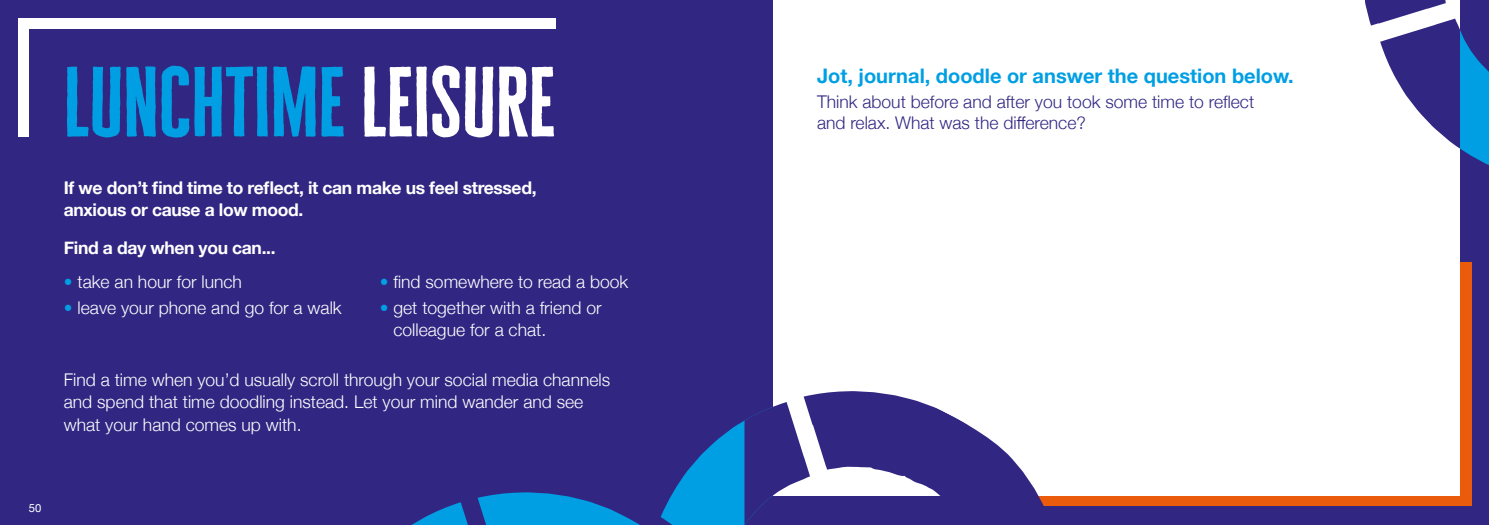
<style>
.page{position:relative;width:1489px;height:525px;background:#fff}
.page>*{position:absolute;margin:0;border:0;box-sizing:border-box;transform-origin:0 0}
.t1{font:81.25px "Cheddar Gothic Sans";color:#009fe3}
.t2{font:700 20px "Helvetica Neue";color:#009fe3}
.t3{font:300 17.5px/22.5px "Helvetica Neue";color:#fff}
.t4{font:700 17.5px/22.5px "Helvetica Neue";letter-spacing:-.02em;color:#fff}
.t5{font:300 17.5px/21px "Helvetica Neue";color:#312783}
.t6{font:11.25px "Helvetica Neue";color:#fff}
.s1{color:#fff}
.s2{color:#009fe3}
</style>
<div class="page">
<div style="left:0;top:0;width:754px;height:524px;background:#312783"></div>
<div style="left:18px;top:18px;width:537px;height:118px;background:#fff"></div>
<div style="left:29px;top:29px;width:686px;height:466px;background:#312783"></div>
<div style="left:734px;top:0;width:754px;height:524px;background:#312783"></div>
<div style="left:1018px;top:262px;width:452px;height:243px;background:#ea5b0b"></div>
<div style="left:773px;top:0;width:686px;height:495px;background:#fff"></div>
<svg style="left:413px;top:405px;width:365px;height:119px"></svg>
<svg style="left:778px;top:391px;width:296px;height:115px;fill:#312783"></svg>
<svg style="left:1365px;top:0;width:123px;height:166px"></svg>
<h1 class="t1" style="left:64px;top:52px;width:493px">LUNCHTIME <span class="s1">LEISURE</span></h1>
<p class="t4" style="left:64px;top:176px;width:474px">If we don’t find time to reflect, it can make us feel stressed, anxious or cause a low mood.</p>
<p class="t4" style="left:64px;top:237px;width:213px">Find a day when you can...</p>
<p class="t3" style="left:64px;top:268px;width:179px"><span class="s2">•</span> take an hour for lunch</p>
<p class="t3" style="left:64px;top:295px;width:279px"><span class="s2">•</span> leave your phone and go for a walk</p>
<p class="t3" style="left:380px;top:268px;width:250px"><span class="s2">•</span> find somewhere to read a book</p>
<p class="t3" style="left:393px;top:295px;width:210px;text-indent:-14px"><span class="s2">•</span> get together with a friend or colleague for a chat.</p>
<p class="t3" style="left:64px;top:367px;width:548px">Find a time when you’d usually scroll through your social media channels and spend that time doodling instead. Let your mind wander and see what your hand comes up with.</p>
<p class="t6" style="left:29px;top:500px;width:14px">50</p>
<p class="t2" style="left:817px;top:60px;width:478px">Jot, journal, doodle or answer the question below.</p>
<p class="t5" style="left:817px;top:90px;width:438px">Think about before and after you took some time to reflect and relax. What was the difference?</p>
</div>
